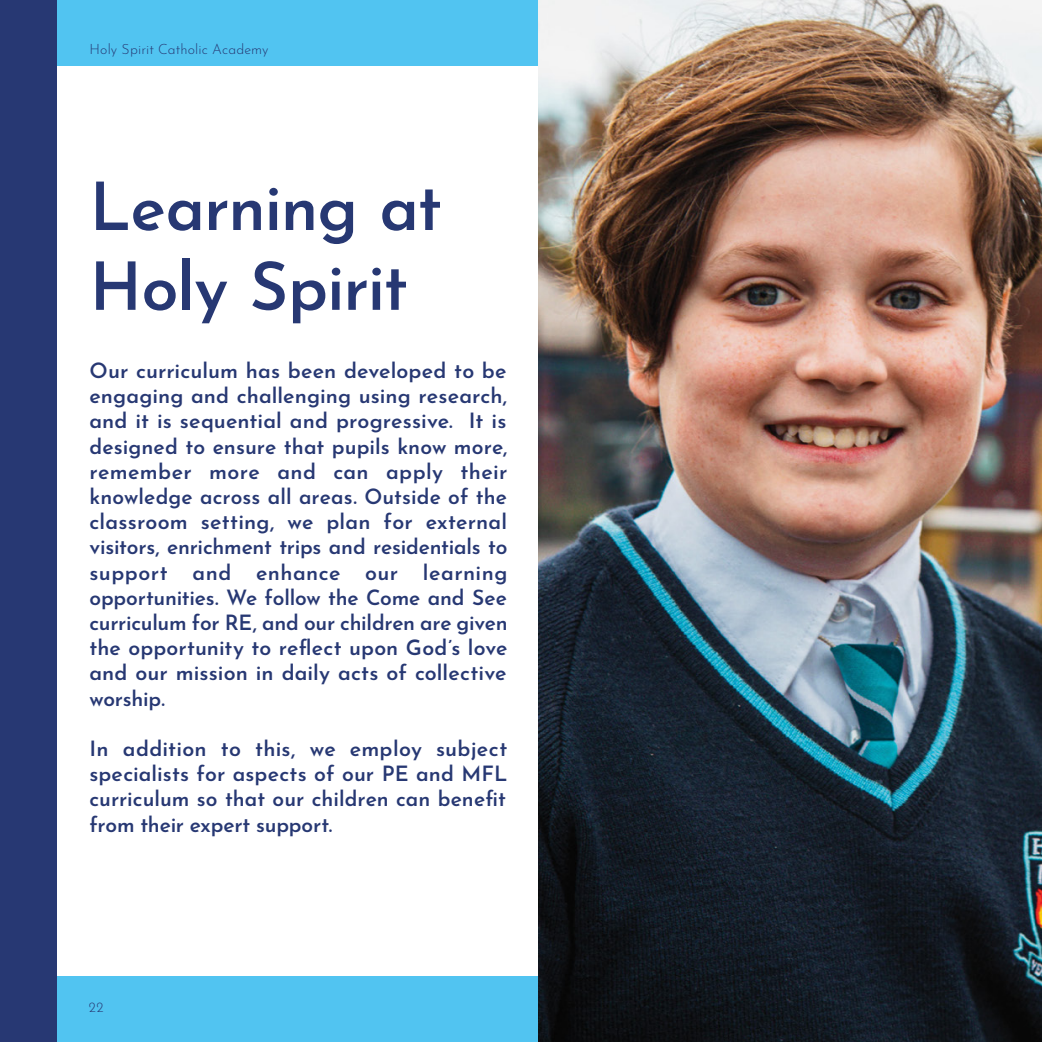
<style>
.page{position:relative;width:1042px;height:1042px;background:#fff}
.page>*{position:absolute;margin:0;border:0;box-sizing:border-box;transform-origin:0 0}
.t1{font:600 66.5px/79.8px "Josefin Sans";letter-spacing:-.02em;color:#273873}
.t2{font:600 21px/25.2px "Josefin Sans";color:#273873;text-align:justify}
.t3{font:300 14px "Josefin Sans";letter-spacing:.01em;color:#273873}
</style>
<div class="page">
<div style="left:0;top:0;width:590px;height:1042px;background:#51c4f1"></div>
<div style="left:48px;top:66px;width:613px;height:909px;background:#fff"></div>
<img style="left:538px;top:0;width:504px;height:1042px">
<div style="left:0;top:0;width:56px;height:1042px;background:#273873"></div>
<p class="t3" style="left:89px;top:39px;width:181px">Holy Spirit Catholic Academy</p>
<h1 class="t1" style="left:89px;top:158px;width:354px">Learning at<br>Holy Spirit</h1>
<p class="t2" style="left:89px;top:355px;width:420px">Our curriculum has been developed to be engaging and challenging using research, and it is sequential and progressive. It is designed to ensure that pupils know more, remember more and can apply their knowledge across all areas. Outside of the classroom setting, we plan for external visitors, enrichment trips and residentials to support and enhance our learning opportunities. We follow the Come and See curriculum for RE, and our children are given the opportunity to reflect upon God’s love and our mission in daily acts of collective worship.</p>
<p class="t2" style="left:89px;top:733px;width:419px">In addition to this, we employ subject specialists for aspects of our PE and MFL curriculum so that our children can benefit from their expert support.</p>
<p class="t3" style="left:89px;top:996px;width:16px">22</p>
</div>
